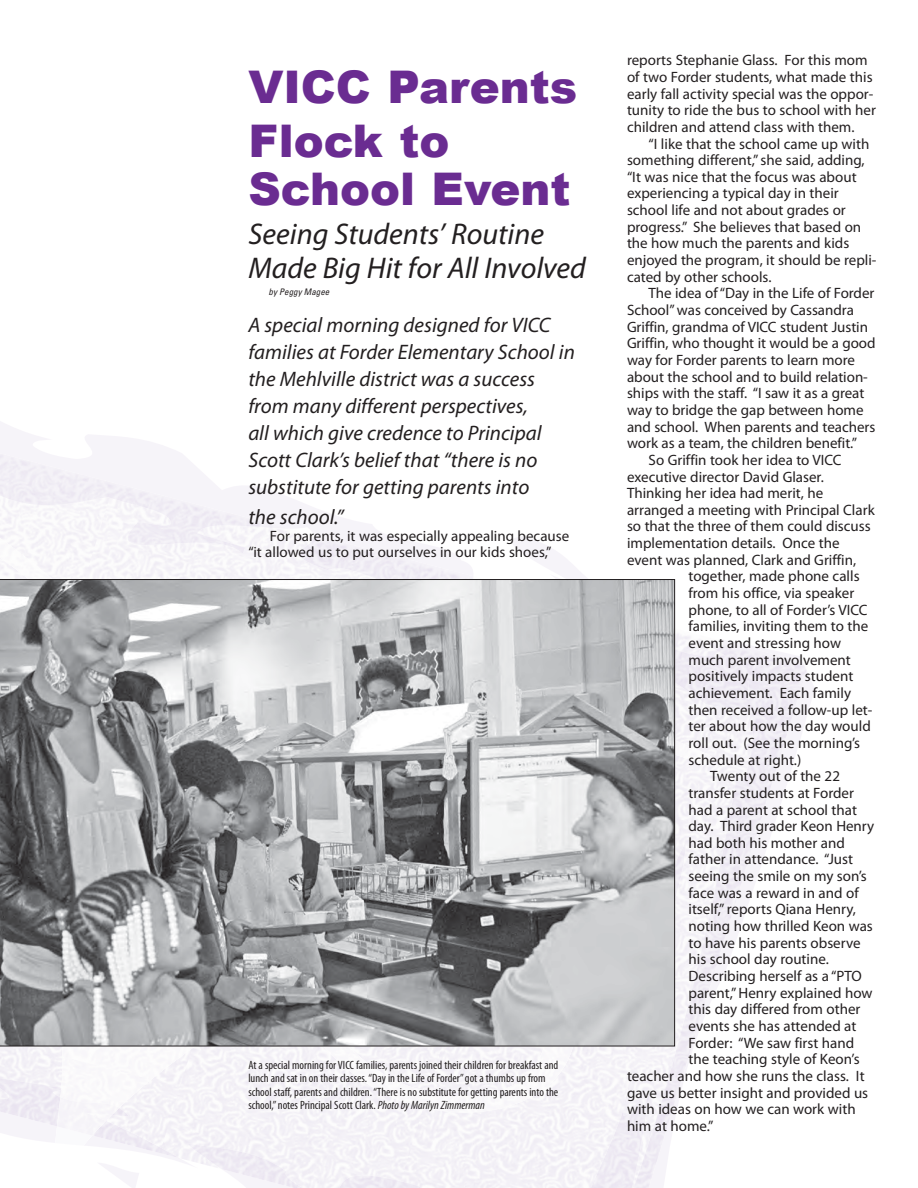
<style>
.page{position:relative;width:918px;height:1188px;background:#fff}
.page>*{position:absolute;margin:0;border:0;box-sizing:border-box;transform-origin:0 0}
.t1{font:900 45px/54px "Arial";color:#6a2c91}
.t2{font:italic 30px/34.5px "Myriad Pro";color:#231f20}
.t3{font:italic 21px/27px "Myriad Pro";color:#231f20}
.t4{font:15px/16.6px "Myriad Pro";color:#231f20}
.t5{font:condensed 12px/13.5px "Myriad Pro";color:#231f20}
.t6{font:italic condensed 9px "Univers";color:#231f20}
.s1{font-style:italic}
</style>
<div class="page">
<svg style="left:228px;top:514px;width:586px;height:674px"></svg>
<img style="left:684px;top:640px;width:123px;height:125px">
<img style="left:569px;top:758px;width:209px;height:430px">
<img style="left:675px;top:603px;width:9px;height:78px">
<div style="left:209px;top:1129px;width:290px;height:14px;background:#f4f2f7"></div>
<img style="left:198px;top:1143px;width:318px;height:45px">
<img style="left:675px;top:841px;width:11px;height:113px">
<img style="left:498px;top:1047px;width:77px;height:63px">
<div style="left:322px;top:1047px;width:176px;height:68px;background:#f7f6f8"></div>
<svg style="left:0;top:1047px;width:198px;height:141px"></svg>
<img style="left:57px;top:1088px;width:62px;height:48px">
<img style="left:675px;top:681px;width:40px;height:83px">
<svg style="left:0;top:579px;width:675px;height:468px;background:#a5a7a9"></svg>
<h1 class="t1" style="left:248px;top:58px;width:330px">VICC Parents<br>Flock to</h1>
<h1 class="t1" style="left:248px;top:160px;width:324px">School Event</h1>
<h2 class="t2" style="left:248px;top:216px;width:339px">Seeing Students’ Routine<br>Made Big Hit for All Involved</h2>
<p class="t6" style="left:269px;top:286px;width:62px">by Peggy Magee</p>
<p class="t3" style="left:248px;top:311px;width:328px">A special morning designed for VICC families at Forder Elementary School in the Mehlville district was a success from many different perspectives,<br>all which give credence to Principal Scott Clark’s belief that “there is no substitute for getting parents into</p>
<h3 class="t3" style="left:248px;top:503px;width:97px">the school.”</h3>
<p class="t4" style="left:248px;top:527px;width:322px;text-indent:22px">For parents, it was especially appealing because “it allowed us to put ourselves in our kids shoes,”</p>
<p class="t5" style="left:248px;top:1058px;width:312px">At a special morning for VICC families, parents joined their children for breakfast and lunch and sat in on their classes. “Day in the Life of Forder” got a thumbs up from school staff, parents and children. “There is no substitute for getting parents into the school,” notes Principal Scott Clark. <span class="s1">Photo by Marilyn Zimmerman</span></p>
<p class="t4" style="left:627px;top:52px;width:250px">reports Stephanie Glass. For this mom of two Forder students, what made this early fall activity special was the oppor&shy;tunity to ride the bus to school with her children and attend class with them.</p>
<p class="t4" style="left:627px;top:135px;width:251px;text-indent:22px">“I like that the school came up with something different,” she said, adding, “It was nice that the focus was about experiencing a typical day in their school life and not about grades or progress.” She believes that based on the how much the parents and kids enjoyed the program, it should be repli&shy;cated by other schools.</p>
<p class="t4" style="left:649px;top:285px;width:227px">The idea of “Day in the Life of Forder</p>
<p class="t4" style="left:627px;top:301px;width:228px">School” was conceived by Cassandra</p>
<p class="t4" style="left:627px;top:318px;width:243px">Griffin, grandma of VICC student Justin</p>
<p class="t4" style="left:627px;top:335px;width:250px">Griffin, who thought it would be a good</p>
<p class="t4" style="left:627px;top:351px;width:230px">way for Forder parents to learn more</p>
<p class="t4" style="left:627px;top:368px;width:242px">about the school and to build relation-</p>
<p class="t4" style="left:627px;top:385px;width:239px">ships with the staff. “I saw it as a great</p>
<p class="t4" style="left:627px;top:401px;width:238px">way to bridge the gap between home</p>
<p class="t4" style="left:627px;top:418px;width:250px">and school. When parents and teachers</p>
<p class="t4" style="left:627px;top:435px;width:231px">work as a team, the children benefit.”</p>
<p class="t4" style="left:649px;top:451px;width:194px">So Griffin took her idea to VICC</p>
<p class="t4" style="left:627px;top:468px;width:198px">executive director David Glaser.</p>
<p class="t4" style="left:627px;top:485px;width:198px">Thinking her idea had merit, he</p>
<p class="t4" style="left:627px;top:501px;width:249px">arranged a meeting with Principal Clark</p>
<p class="t4" style="left:627px;top:518px;width:245px">so that the three of them could discuss</p>
<p class="t4" style="left:627px;top:535px;width:214px">implementation details. Once the</p>
<p class="t4" style="left:627px;top:551px;width:231px">event was planned, Clark and Griffin,</p>
<p class="t4" style="left:688px;top:568px;width:173px">together, made phone calls</p>
<p class="t4" style="left:688px;top:584px;width:167px">from his office, via speaker</p>
<p class="t4" style="left:688px;top:601px;width:180px">phone, to all of Forder’s VICC</p>
<p class="t4" style="left:688px;top:618px;width:181px">families, inviting them to the</p>
<p class="t4" style="left:688px;top:634px;width:154px">event and stressing how</p>
<p class="t4" style="left:688px;top:651px;width:164px">much parent involvement</p>
<p class="t4" style="left:688px;top:668px;width:166px">positively impacts student</p>
<p class="t4" style="left:688px;top:684px;width:164px">achievement. Each family</p>
<p class="t4" style="left:688px;top:701px;width:185px">then received a follow-up let-</p>
<p class="t4" style="left:688px;top:718px;width:184px">ter about how the day would</p>
<p class="t4" style="left:688px;top:734px;width:173px">roll out. (See the morning’s</p>
<p class="t4" style="left:688px;top:751px;width:114px">schedule at right.)</p>
<p class="t4" style="left:710px;top:768px;width:131px">Twenty out of the 22</p>
<p class="t4" style="left:688px;top:784px;width:167px">transfer students at Forder</p>
<p class="t4" style="left:688px;top:801px;width:170px">had a parent at school that</p>
<p class="t4" style="left:688px;top:818px;width:187px">day. Third grader Keon Henry</p>
<p class="t4" style="left:688px;top:834px;width:158px">had both his mother and</p>
<p class="t4" style="left:688px;top:851px;width:166px">father in attendance. “Just</p>
<p class="t4" style="left:688px;top:868px;width:180px">seeing the smile on my son’s</p>
<p class="t4" style="left:688px;top:884px;width:172px">face was a reward in and of</p>
<p class="t4" style="left:688px;top:901px;width:169px">itself,” reports Qiana Henry,</p>
<p class="t4" style="left:688px;top:917px;width:186px">noting how thrilled Keon was</p>
<p class="t4" style="left:688px;top:934px;width:174px">to have his parents observe</p>
<p class="t4" style="left:688px;top:951px;width:142px">his school day routine.</p>
<p class="t4" style="left:688px;top:967px;width:175px">Describing herself as a “PTO</p>
<p class="t4" style="left:688px;top:984px;width:186px">parent,” Henry explained how</p>
<p class="t4" style="left:688px;top:1001px;width:173px">this day differed from other</p>
<p class="t4" style="left:688px;top:1017px;width:169px">events she has attended at</p>
<p class="t4" style="left:688px;top:1034px;width:167px">Forder: “We saw first hand</p>
<p class="t4" style="left:688px;top:1051px;width:173px">the teaching style of Keon’s</p>
<p class="t4" style="left:627px;top:1067px;width:239px">teacher and how she runs the class. It</p>
<p class="t4" style="left:627px;top:1084px;width:243px">gave us better insight and provided us</p>
<p class="t4" style="left:627px;top:1101px;width:230px">with ideas on how we can work with</p>
<p class="t4" style="left:627px;top:1117px;width:88px">him at home.”</p>
</div>
